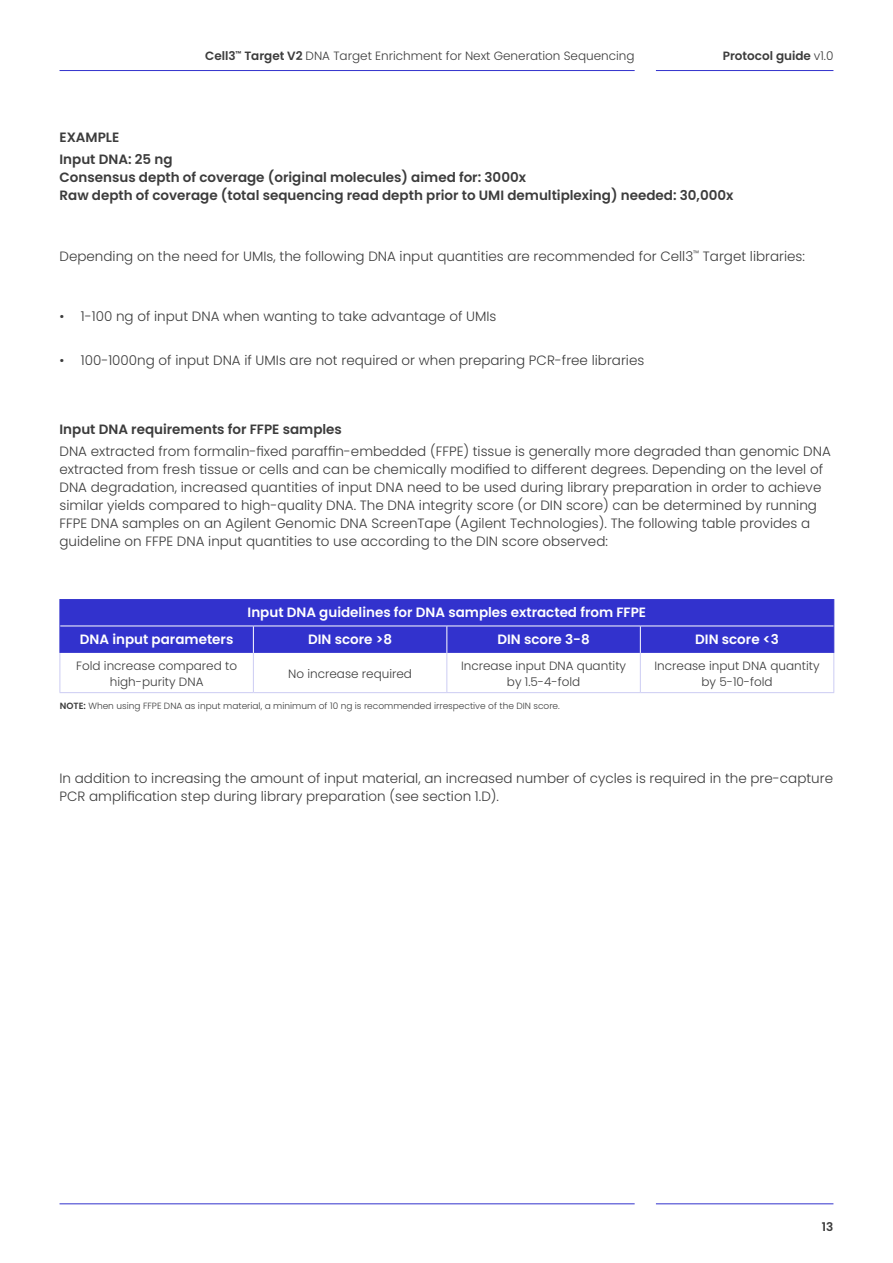
<style>
.page{position:relative;width:893px;height:1263px;background:#fff}
.page>*{position:absolute;margin:0;border:0;box-sizing:border-box;transform-origin:0 0}
.t1{font:300 13.5px/18px "Poppins";color:#3c3c3c}
.t2{font:600 13.5px/22.2px "Poppins";color:#3c3c3c}
.t3{font:600 13.5px "Poppins";color:#fff}
.t4{font:300 12px/16.5px "Poppins";color:#3c3c3c;text-align:center}
.t5{font:600 12px "Poppins";color:#3c3c3c}
.t6{font:300 9px "Poppins";color:#3c3c3c}
.s1{font-weight:600}
.s2{font-weight:300}
</style>
<div class="page">
<hr style="left:656px;top:70px;width:177px;height:1px;background:#3232cd">
<hr style="left:656px;top:1203px;width:177px;height:1px;background:#3232cd">
<hr style="left:60px;top:70px;width:575px;height:1px;background:#3232cd">
<hr style="left:60px;top:1203px;width:575px;height:1px;background:#3232cd">
<hr style="left:60px;top:692px;width:193px;height:1px;background:#ccccf3">
<hr style="left:253px;top:692px;width:194px;height:1px;background:#ccccf3">
<hr style="left:447px;top:692px;width:193px;height:1px;background:#ccccf3">
<hr style="left:640px;top:692px;width:194px;height:1px;background:#ccccf3">
<hr style="left:253px;top:653px;width:1px;height:39px;background:#ccccf3">
<hr style="left:446px;top:653px;width:1px;height:39px;background:#ccccf3">
<hr style="left:640px;top:653px;width:1px;height:39px;background:#ccccf3">
<hr style="left:833px;top:653px;width:1px;height:39px;background:#ccccf3">
<hr style="left:60px;top:653px;width:1px;height:39px;background:#ccccf3">
<div style="left:60px;top:599px;width:774px;height:54px;background:#3232cd"></div>
<hr style="left:60px;top:626px;width:193px;height:1px;background:#fff">
<hr style="left:253px;top:626px;width:194px;height:1px;background:#fff">
<hr style="left:447px;top:626px;width:193px;height:1px;background:#fff">
<hr style="left:640px;top:626px;width:193px;height:1px;background:#fff">
<p class="t4" style="left:205px;top:47px;width:431px"><span class="s1">Cell3</span><sup>™</sup> <span class="s1">Target V2</span> DNA Target Enrichment for Next Generation Sequencing</p>
<p class="t5" style="left:723px;top:48px;width:112px">Protocol guide <span class="s2">v1.0</span></p>
<p class="t2" style="left:60px;top:126px;width:114px">EXAMPLE<br>Input DNA: 25 ng</p>
<p class="t2" style="left:60px;top:168px;width:675px;line-height:18px">Consensus depth of coverage (original molecules) aimed for: 3000x<br>Raw depth of coverage (total sequencing read depth prior to UMI demultiplexing) needed: 30,000x</p>
<p class="t1" style="left:60px;top:247px;width:747px">Depending on the need for UMIs, the following DNA input quantities are recommended for Cell3<sup>™</sup> Target libraries:</p>
<p class="t1" style="left:60px;top:307px;width:438px">• 1-100 ng of input DNA when wanting to take advantage of UMIs</p>
<p class="t1" style="left:60px;top:351px;width:586px">• 100-1000ng of input DNA if UMIs are not required or when preparing PCR-free libraries</p>
<p class="t2" style="left:60px;top:418px;width:284px">Input DNA requirements for FFPE samples</p>
<p class="t1" style="left:60px;top:442px;width:773px">DNA extracted from formalin-fixed paraffin-embedded (FFPE) tissue is generally more degraded than genomic DNA extracted from fresh tissue or cells and can be chemically modified to different degrees. Depending on the level of DNA degradation, increased quantities of input DNA need to be used during library preparation in order to achieve similar yields compared to high-quality DNA. The DNA integrity score (or DIN score) can be determined by running FFPE DNA samples on an Agilent Genomic DNA ScreenTape (Agilent Technologies). The following table provides a guideline on FFPE DNA input quantities to use according to the DIN score observed:</p>
<p class="t3" style="left:248px;top:605px;width:400px">Input DNA guidelines for DNA samples extracted from FFPE</p>
<p class="t3" style="left:80px;top:632px;width:155px">DNA input parameters</p>
<p class="t3" style="left:308px;top:632px;width:85px">DIN score &gt;8</p>
<p class="t3" style="left:497px;top:632px;width:94px">DIN score 3-8</p>
<p class="t3" style="left:695px;top:632px;width:85px">DIN score &lt;3</p>
<p class="t4" style="left:76px;top:657px;width:162px">Fold increase compared to high-purity DNA</p>
<p class="t4" style="left:288px;top:666px;width:125px">No increase required</p>
<p class="t4" style="left:461px;top:657px;width:167px">Increase input DNA quantity by 1.5-4-fold</p>
<p class="t4" style="left:654px;top:657px;width:167px">Increase input DNA quantity by 5-10-fold</p>
<p class="t6" style="left:60px;top:701px;width:501px"><span class="s1">NOTE:</span> When using FFPE DNA as input material, a minimum of 10 ng is recommended irrespective of the DIN score.</p>
<p class="t1" style="left:60px;top:770px;width:775px">In addition to increasing the amount of input material, an increased number of cycles is required in the pre-capture<br>PCR amplification step during library preparation (see section 1.D).</p>
<p class="t5" style="left:822px;top:1220px;width:13px">13</p>
</div>
